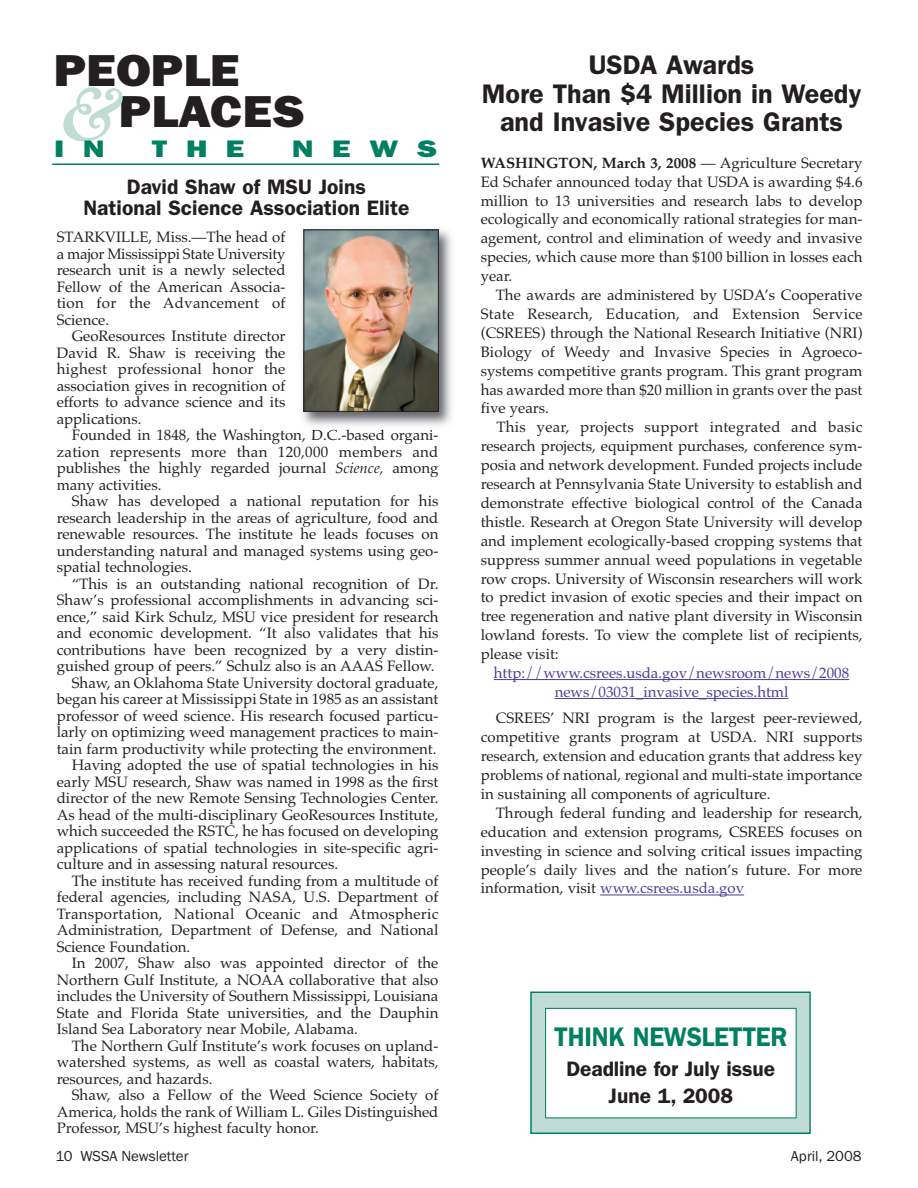
<style>
.page{position:relative;width:918px;height:1188px;background:#fff}
.page>*{position:absolute;margin:0;border:0;box-sizing:border-box;transform-origin:0 0}
.t1{font:800 45px/40.8px "Franklin Gothic";color:#231f20;scale:1.1 1}
.t2{font:600 27px/28.5px "Franklin Gothic";color:#231f20;text-align:center}
.t3{font:600 27px "Franklin Gothic";letter-spacing:-.01em;color:#008063;scale:.95 1}
.t4{font:800 24px "Franklin Gothic";letter-spacing:.595em;color:#008063;scale:1.3 1}
.t5{font:600 21px/21px "Franklin Gothic";color:#231f20;text-align:center}
.t6{font:15px/18.9px "Palatino";color:#231f20;text-align:justify}
.t7{font:15px/18.9px "Palatino";color:#4d3c98;text-align:center}
.t8{font:15px "Palatino";letter-spacing:.02em;color:#231f20}
.t9{font:15px "Franklin Gothic";color:#231f20}
.s1{font-family:"Goudy";font-weight:700;font-style:italic;font-size:75px;color:#c0dcd4}
.s2{font-style:italic}
.s3{font-weight:700}
.s4{color:#4d3c98}
</style>
<div class="page">
<hr style="left:52px;top:164px;width:387px;height:1px;background:#008063">
<img style="left:302px;top:229px;width:150px;height:202px">
<img style="left:306px;top:232px;width:131px;height:178px">
<div style="left:304px;top:230px;width:135px;height:182px;border:1px solid #231f20"></div>
<hr style="left:494px;top:679px;width:355px;height:1px;background:#4d3c98">
<hr style="left:555px;top:698px;width:234px;height:1px;background:#4d3c98">
<hr style="left:600px;top:895px;width:144px;height:1px;background:#4d3c98">
<div style="left:532px;top:993px;width:277px;height:139px;background:#c0dcd4"></div>
<div style="left:530px;top:992px;width:281px;height:142px;border:2px solid #008063"></div>
<div style="left:546px;top:1009px;width:250px;height:109px;background:#fff"></div>
<div style="left:545px;top:1008px;width:251px;height:110px;border:1px solid #008063"></div>
<h1 class="t1" style="left:54px;top:54px;width:230px">PEOPLE <span class="s1">&amp;</span>PLACES</h1>
<h3 class="t4" style="left:54px;top:140px;width:40px">I N</h3>
<h3 class="t4" style="left:152px;top:140px;width:73px">THE</h3>
<h3 class="t4" style="left:292px;top:140px;width:113px">NEWS</h3>
<h3 class="t5" style="left:83px;top:178px;width:328px">David Shaw of MSU Joins<br>National Science Association Elite</h3>
<p class="t6" style="left:57px;top:229px;width:230px;line-height:16.5px">STARKVILLE, Miss.—The head of a major Mississippi State University research unit is a newly selected Fellow of the American Associa&shy;tion for the Advancement of Science.</p>
<p class="t6" style="left:57px;top:328px;width:230px;line-height:16.5px;text-indent:15px">GeoResources Institute director David R. Shaw is receiving the highest professional honor the association gives in recognition of efforts to advance science and its applications.</p>
<p class="t6" style="left:57px;top:427px;width:383px;line-height:16.5px;text-indent:15px">Founded in 1848, the Washington, D.C.-based organi&shy;zation represents more than 120,000 members and publishes the highly regarded journal <span class="s2">Science,</span> among many activities.</p>
<p class="t6" style="left:57px;top:493px;width:383px;line-height:16.5px;text-indent:15px">Shaw has developed a national reputation for his research leadership in the areas of agriculture, food and renewable resources. The institute he leads focuses on understanding natural and managed systems using geo&shy;spatial technologies.</p>
<p class="t6" style="left:72px;top:574px;width:368px">“This is an outstanding national recognition of Dr.</p>
<p class="t6" style="left:57px;top:591px;width:383px">Shaw’s professional accomplishments in advancing sci-</p>
<p class="t6" style="left:57px;top:607px;width:383px">ence,” said Kirk Schulz, MSU vice president for research</p>
<p class="t6" style="left:57px;top:624px;width:383px">and economic development. “It also validates that his</p>
<p class="t6" style="left:57px;top:640px;width:383px">contributions have been recognized by a very distin-</p>
<p class="t6" style="left:57px;top:657px;width:379px">guished group of peers.” Schulz also is an AAAS Fellow.</p>
<p class="t6" style="left:72px;top:673px;width:368px">Shaw, an Oklahoma State University doctoral graduate,</p>
<p class="t6" style="left:57px;top:690px;width:383px">began his career at Mississippi State in 1985 as an assistant</p>
<p class="t6" style="left:57px;top:706px;width:383px">professor of weed science. His research focused particu-</p>
<p class="t6" style="left:57px;top:723px;width:383px">larly on optimizing weed management practices to main-</p>
<p class="t6" style="left:57px;top:739px;width:381px">tain farm productivity while protecting the environment.</p>
<p class="t6" style="left:72px;top:756px;width:368px">Having adopted the use of spatial technologies in his</p>
<p class="t6" style="left:57px;top:772px;width:383px">early MSU research, Shaw was named in 1998 as the first</p>
<p class="t6" style="left:57px;top:789px;width:383px">director of the new Remote Sensing Technologies Center.</p>
<p class="t6" style="left:57px;top:805px;width:383px">As head of the multi-disciplinary GeoResources Institute,</p>
<p class="t6" style="left:57px;top:822px;width:383px">which succeeded the RSTC, he has focused on developing</p>
<p class="t6" style="left:57px;top:838px;width:383px">applications of spatial technologies in site-specific agri-</p>
<p class="t6" style="left:57px;top:855px;width:283px">culture and in assessing natural resources.</p>
<p class="t6" style="left:72px;top:871px;width:368px">The institute has received funding from a multitude of</p>
<p class="t6" style="left:57px;top:888px;width:383px">federal agencies, including NASA, U.S. Department of</p>
<p class="t8" style="left:57px;top:905px;width:383px">Transportation, National Oceanic and Atmospheric</p>
<p class="t6" style="left:57px;top:921px;width:383px">Administration, Department of Defense, and National</p>
<p class="t6" style="left:57px;top:937px;width:135px">Science Foundation.</p>
<p class="t6" style="left:72px;top:954px;width:368px">In 2007, Shaw also was appointed director of the</p>
<p class="t6" style="left:57px;top:970px;width:383px">Northern Gulf Institute, a NOAA collaborative that also</p>
<p class="t6" style="left:57px;top:987px;width:383px">includes the University of Southern Mississippi, Louisiana</p>
<p class="t6" style="left:57px;top:1003px;width:383px">State and Florida State universities, and the Dauphin</p>
<p class="t6" style="left:57px;top:1020px;width:303px">Island Sea Laboratory near Mobile, Alabama.</p>
<p class="t6" style="left:72px;top:1036px;width:368px">The Northern Gulf Institute’s work focuses on upland-</p>
<p class="t6" style="left:57px;top:1053px;width:383px">watershed systems, as well as coastal waters, habitats,</p>
<p class="t6" style="left:57px;top:1069px;width:157px">resources, and hazards.</p>
<p class="t6" style="left:72px;top:1086px;width:368px">Shaw, also a Fellow of the Weed Science Society of</p>
<p class="t6" style="left:57px;top:1102px;width:383px">America, holds the rank of William L. Giles Distinguished</p>
<p class="t6" style="left:57px;top:1119px;width:264px">Professor, MSU’s highest faculty honor.</p>
<h2 class="t2" style="left:482px;top:53px;width:381px">USDA Awards<br>More Than $4 Million in Weedy and Invasive Species Grants</h2>
<p class="t6" style="left:481px;top:153px;width:383px"><span class="s3">WASHINGTON, March 3, 2008</span> — Agriculture Secretary Ed Schafer announced today that USDA is awarding $4.6 million to 13 universities and research labs to develop ecologically and economically rational strategies for man&shy;agement, control and elimination of weedy and invasive species, which cause more than $100 billion in losses each year.</p>
<p class="t6" style="left:481px;top:285px;width:383px;text-indent:15px">The awards are administered by USDA’s Cooperative State Research, Education, and Extension Service (CSREES) through the National Research Initiative (NRI)<br>Biology of Weedy and Invasive Species in Agroeco&shy;systems competitive grants program. This grant program has awarded more than $20 million in grants over the past five years.</p>
<p class="t6" style="left:481px;top:418px;width:383px;text-indent:16px">This year, projects support integrated and basic research projects, equipment purchases, conference sym&shy;posia and network development. Funded projects include research at Pennsylvania State University to establish and demonstrate effective biological control of the Canada thistle. Research at Oregon State University will develop and implement ecologically-based cropping systems that suppress summer annual weed populations in vegetable row crops. University of Wisconsin researchers will work to predict invasion of exotic species and their impact on tree regeneration and native plant diversity in Wisconsin lowland forests. To view the complete list of recipients, please visit:</p>
<p class="t7" style="left:494px;top:663px;width:357px">http://www.csrees.usda.gov/newsroom/news/2008 news/03031_invasive_species.html</p>
<p class="t6" style="left:481px;top:709px;width:383px;text-indent:15px">CSREES’ NRI program is the largest peer-reviewed, competitive grants program at USDA. NRI supports research, extension and education grants that address key problems of national, regional and multi-state importance in sustaining all components of agriculture.</p>
<p class="t6" style="left:481px;top:803px;width:383px;text-indent:15px">Through federal funding and leadership for research, education and extension programs, CSREES focuses on investing in science and solving critical issues impacting people’s daily lives and the nation’s future. For more information, visit <span class="s4">www.csrees.usda.gov</span></p>
<h2 class="t3" style="left:554px;top:1027px;width:247px">THINK NEWSLETTER</h2>
<h3 class="t5" style="left:567px;top:1057px;width:210px;line-height:27px">Deadline for July issue<br>June 1, 2008</h3>
<p class="t9" style="left:56px;top:1147px;width:135px">10 WSSA Newsletter</p>
<p class="t9" style="left:791px;top:1147px;width:72px">April, 2008</p>
</div>
